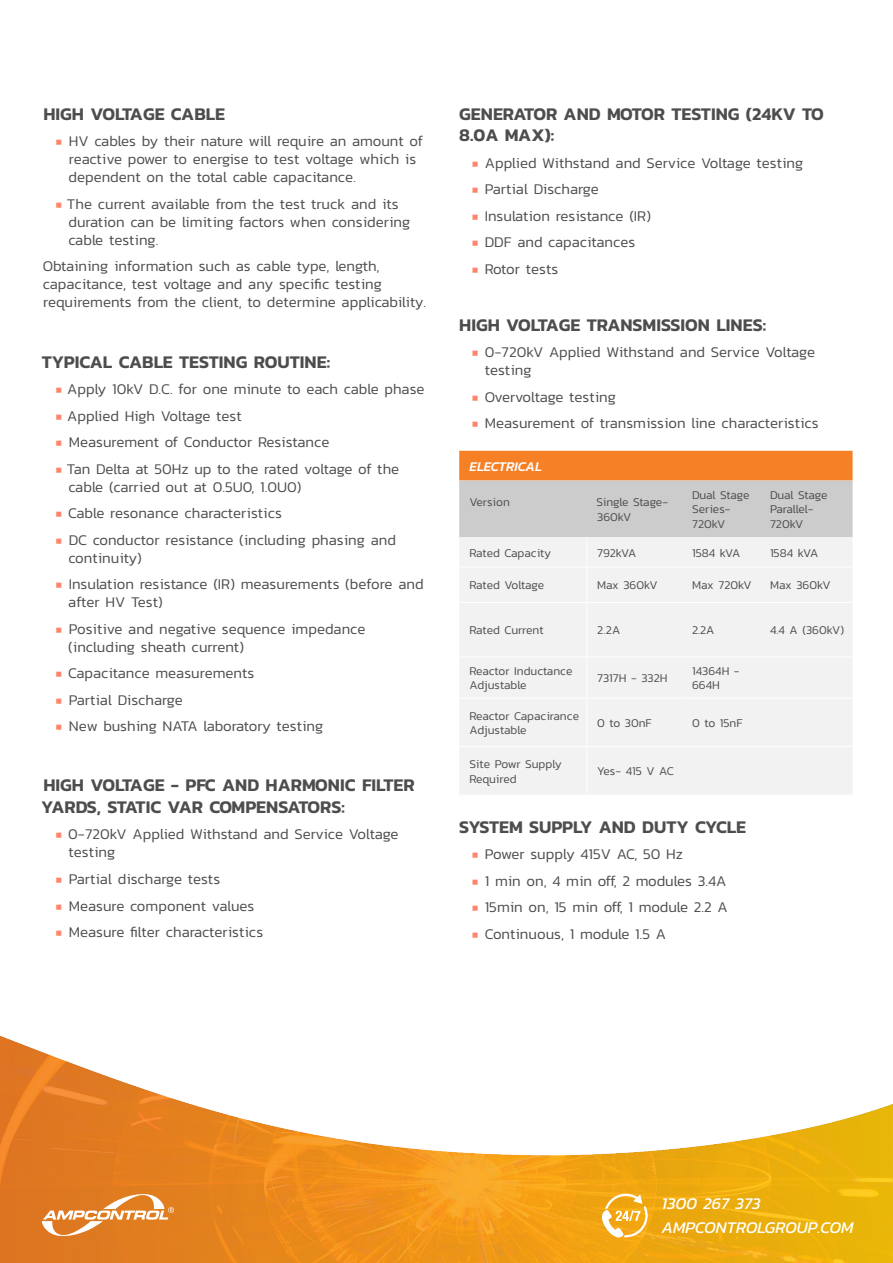
<style>
.page{position:relative;width:893px;height:1263px;background:#fff}
.page>*{position:absolute;margin:0;border:0;box-sizing:border-box;transform-origin:0 0}
.In_Paragraph_Subhead{font:600 18px/21.6px "Kanit";color:#4d4d4d}
.t1{font:italic 16.5px/24px "Kanit";color:#fff}
.Body_Bullets{font:300 15px/18px "Kanit";color:#4d4d4d}
.Table_Header{font:italic 500 13.5px "Kanit";color:#fff}
.Table_Content{font:300 12px/14.4px "Kanit";color:#4d4d4d}
.Table_Content-2{font:300 12px/14.4px "Kanit";letter-spacing:-.02em;color:#4d4d4d}
.Table_Subheader{font:300 12px "Kanit";color:#4d4d4d}
.Table_Subheader-2{font:300 12px "Kanit";letter-spacing:-.025em;color:#4d4d4d}
.Table_Content-3{font:300 12px "Kanit";letter-spacing:-.025em;color:#4d4d4d}
.s1{font-size:10.5px;color:#ff856d}
</style>
<div class="page">
<img style="left:0;top:450px;width:893px;height:813px">
<svg style="left:42px;top:1193px;width:132px;height:44px;background:#e5964e"></svg>
<svg style="left:601px;top:1194px;width:47px;height:43px"></svg>
<svg style="left:459px;top:451px;width:394px;height:86px;background:#dab293"></svg>
<div style="left:459px;top:537px;width:394px;height:258px;background:#f2f2f2"></div>
<hr style="left:586px;top:537px;width:1px;height:30px;background:#fff">
<hr style="left:586px;top:567px;width:1px;height:35px;background:#fff">
<hr style="left:586px;top:603px;width:1px;height:54px;background:#fff">
<hr style="left:586px;top:657px;width:1px;height:41px;background:#fff">
<hr style="left:586px;top:698px;width:1px;height:48px;background:#fff">
<hr style="left:586px;top:747px;width:1px;height:48px;background:#fff">
<hr style="left:459px;top:567px;width:128px;height:1px;background:#fff">
<hr style="left:587px;top:567px;width:95px;height:1px;background:#fff">
<hr style="left:682px;top:567px;width:78px;height:1px;background:#fff">
<hr style="left:760px;top:567px;width:93px;height:1px;background:#fff">
<hr style="left:459px;top:602px;width:128px;height:1px;background:#fff">
<hr style="left:587px;top:602px;width:95px;height:1px;background:#fff">
<hr style="left:682px;top:602px;width:78px;height:1px;background:#fff">
<hr style="left:760px;top:602px;width:93px;height:1px;background:#fff">
<hr style="left:459px;top:657px;width:128px;height:1px;background:#fff">
<hr style="left:587px;top:657px;width:95px;height:1px;background:#fff">
<hr style="left:682px;top:657px;width:78px;height:1px;background:#fff">
<hr style="left:760px;top:657px;width:93px;height:1px;background:#fff">
<hr style="left:459px;top:698px;width:128px;height:1px;background:#fff">
<hr style="left:587px;top:698px;width:95px;height:1px;background:#fff">
<hr style="left:682px;top:698px;width:78px;height:1px;background:#fff">
<hr style="left:760px;top:698px;width:93px;height:1px;background:#fff">
<hr style="left:459px;top:746px;width:128px;height:1px;background:#fff">
<hr style="left:587px;top:746px;width:95px;height:1px;background:#fff">
<hr style="left:682px;top:746px;width:78px;height:1px;background:#fff">
<hr style="left:760px;top:746px;width:93px;height:1px;background:#fff">
<hr style="left:459px;top:795px;width:128px;height:1px;background:#fff">
<hr style="left:587px;top:795px;width:95px;height:1px;background:#fff">
<hr style="left:682px;top:795px;width:78px;height:1px;background:#fff">
<hr style="left:760px;top:795px;width:93px;height:1px;background:#fff">
<p class="In_Paragraph_Subhead" style="left:43px;top:102px;width:183px">HIGH VOLTAGE CABLE</p>
<p class="Body_Bullets" style="left:68px;top:132px;width:356px;text-indent:-13px"><span class="s1">■</span> HV cables by their nature will require an amount of reactive power to energise to test voltage which is dependent on the total cable capacitance.</p>
<p class="Body_Bullets" style="left:68px;top:195px;width:343px;text-indent:-13px"><span class="s1">■</span> The current available from the test truck and its duration can be limiting factors when considering cable testing.</p>
<p class="Body_Bullets" style="left:43px;top:257px;width:385px">Obtaining information such as cable type, length, capacitance, test voltage and any specific testing requirements from the client, to determine applicability.</p>
<p class="In_Paragraph_Subhead" style="left:42px;top:350px;width:290px">TYPICAL CABLE TESTING ROUTINE:</p>
<p class="Body_Bullets" style="left:56px;top:380px;width:370px"><span class="s1">■</span> Apply 10kV D.C. for one minute to each cable phase</p>
<p class="Body_Bullets" style="left:56px;top:406px;width:187px"><span class="s1">■</span> Applied High Voltage test</p>
<p class="Body_Bullets" style="left:56px;top:433px;width:275px"><span class="s1">■</span> Measurement of Conductor Resistance</p>
<p class="Body_Bullets" style="left:68px;top:459px;width:332px;text-indent:-13px"><span class="s1">■</span> Tan Delta at 50Hz up to the rated voltage of the cable (carried out at 0.5U0, 1.0U0)</p>
<p class="Body_Bullets" style="left:56px;top:504px;width:228px"><span class="s1">■</span> Cable resonance characteristics</p>
<p class="Body_Bullets" style="left:68px;top:530px;width:329px;text-indent:-13px"><span class="s1">■</span> DC conductor resistance (including phasing and continuity)</p>
<p class="Body_Bullets" style="left:68px;top:575px;width:357px;text-indent:-12px"><span class="s1">■</span> Insulation resistance (IR) measurements (before and after HV Test)</p>
<p class="Body_Bullets" style="left:68px;top:619px;width:299px;text-indent:-12px"><span class="s1">■</span> Positive and negative sequence impedance (including sheath current)</p>
<p class="Body_Bullets" style="left:56px;top:664px;width:200px"><span class="s1">■</span> Capacitance measurements</p>
<p class="Body_Bullets" style="left:56px;top:690px;width:128px"><span class="s1">■</span> Partial Discharge</p>
<p class="Body_Bullets" style="left:56px;top:717px;width:269px"><span class="s1">■</span> New bushing NATA laboratory testing</p>
<p class="In_Paragraph_Subhead" style="left:41px;top:774px;width:375px">HIGH VOLTAGE - PFC AND HARMONIC FILTER<br>YARDS, STATIC VAR COMPENSATORS:</p>
<p class="Body_Bullets" style="left:69px;top:825px;width:331px;text-indent:-13px"><span class="s1">■</span> 0-720kV Applied Withstand and Service Voltage testing</p>
<p class="Body_Bullets" style="left:56px;top:870px;width:166px"><span class="s1">■</span> Partial discharge tests</p>
<p class="Body_Bullets" style="left:56px;top:896px;width:200px"><span class="s1">■</span> Measure component values</p>
<p class="Body_Bullets" style="left:56px;top:923px;width:209px"><span class="s1">■</span> Measure filter characteristics</p>
<p class="In_Paragraph_Subhead" style="left:459px;top:102px;width:366px">GENERATOR AND MOTOR TESTING (24KV TO<br>8.0A MAX):</p>
<p class="Body_Bullets" style="left:472px;top:154px;width:333px"><span class="s1">■</span> Applied Withstand and Service Voltage testing</p>
<p class="Body_Bullets" style="left:472px;top:180px;width:128px"><span class="s1">■</span> Partial Discharge</p>
<p class="Body_Bullets" style="left:472px;top:207px;width:180px"><span class="s1">■</span> Insulation resistance (IR)</p>
<p class="Body_Bullets" style="left:472px;top:233px;width:165px"><span class="s1">■</span> DDF and capacitances</p>
<p class="Body_Bullets" style="left:472px;top:260px;width:88px"><span class="s1">■</span> Rotor tests</p>
<p class="In_Paragraph_Subhead" style="left:459px;top:313px;width:308px">HIGH VOLTAGE TRANSMISSION LINES:</p>
<p class="Body_Bullets" style="left:485px;top:343px;width:332px;text-indent:-13px"><span class="s1">■</span> 0-720kV Applied Withstand and Service Voltage testing</p>
<p class="Body_Bullets" style="left:472px;top:387px;width:146px"><span class="s1">■</span> Overvoltage testing</p>
<p class="Body_Bullets" style="left:472px;top:414px;width:348px"><span class="s1">■</span> Measurement of transmission line characteristics</p>
<p class="Table_Header" style="left:469px;top:456px;width:74px">ELECTRICAL</p>
<p class="Table_Subheader" style="left:469px;top:494px;width:42px">Version</p>
<p class="Table_Subheader-2" style="left:596px;top:494px;width:73px">Single Stage-</p>
<p class="Table_Subheader" style="left:597px;top:508px;width:36px">360kV</p>
<p class="Table_Content" style="left:692px;top:488px;width:59px">Dual Stage<br>Series-<br>720kV</p>
<p class="Table_Content-2" style="left:770px;top:488px;width:59px">Dual Stage<br>Parallel-<br>720kV</p>
<p class="Table_Content" style="left:469px;top:545px;width:83px">Rated Capacity</p>
<p class="Table_Content" style="left:597px;top:545px;width:41px">792kVA</p>
<p class="Table_Content" style="left:692px;top:545px;width:50px">1584 kVA</p>
<p class="Table_Content" style="left:770px;top:545px;width:50px">1584 kVA</p>
<p class="Table_Content-3" style="left:469px;top:577px;width:76px">Rated Voltage</p>
<p class="Table_Content" style="left:597px;top:578px;width:62px">Max 360kV</p>
<p class="Table_Content" style="left:692px;top:578px;width:61px">Max 720kV</p>
<p class="Table_Content" style="left:770px;top:578px;width:62px">Max 360kV</p>
<p class="Table_Content" style="left:469px;top:623px;width:76px">Rated Current</p>
<p class="Table_Content" style="left:597px;top:623px;width:25px">2.2A</p>
<p class="Table_Content" style="left:692px;top:623px;width:24px">2.2A</p>
<p class="Table_Content" style="left:770px;top:623px;width:76px">4.4 A (360kV)</p>
<p class="Table_Content" style="left:469px;top:663px;width:104px">Reactor Inductance<br>Adjustable</p>
<p class="Table_Content" style="left:597px;top:671px;width:72px">7317H - 332H</p>
<p class="Table_Content" style="left:692px;top:663px;width:49px">14364H -<br>664H</p>
<p class="Table_Content" style="left:469px;top:708px;width:111px">Reactor Capacirance</p>
<p class="Table_Content" style="left:469px;top:723px;width:58px">Adjustable</p>
<p class="Table_Content" style="left:597px;top:715px;width:56px">0 to 30nF</p>
<p class="Table_Content" style="left:692px;top:715px;width:52px">0 to 15nF</p>
<p class="Table_Content" style="left:469px;top:757px;width:94px">Site Powr Supply<br>Required</p>
<p class="Table_Content" style="left:597px;top:764px;width:78px">Yes- 415 V AC</p>
<p class="In_Paragraph_Subhead" style="left:459px;top:815px;width:288px">SYSTEM SUPPLY AND DUTY CYCLE</p>
<p class="Body_Bullets" style="left:472px;top:845px;width:213px"><span class="s1">■</span> Power supply 415V AC, 50 Hz</p>
<p class="Body_Bullets" style="left:472px;top:871px;width:256px"><span class="s1">■</span> 1 min on, 4 min off, 2 modules 3.4A</p>
<p class="Body_Bullets" style="left:472px;top:898px;width:257px"><span class="s1">■</span> 15min on, 15 min off, 1 module 2.2 A</p>
<p class="Body_Bullets" style="left:472px;top:924px;width:196px"><span class="s1">■</span> Continuous, 1 module 1.5 A</p>
<p class="t1" style="left:662px;top:1191px;width:193px">1300 267 373<br>AMPCONTROLGROUP.COM</p>
</div>
